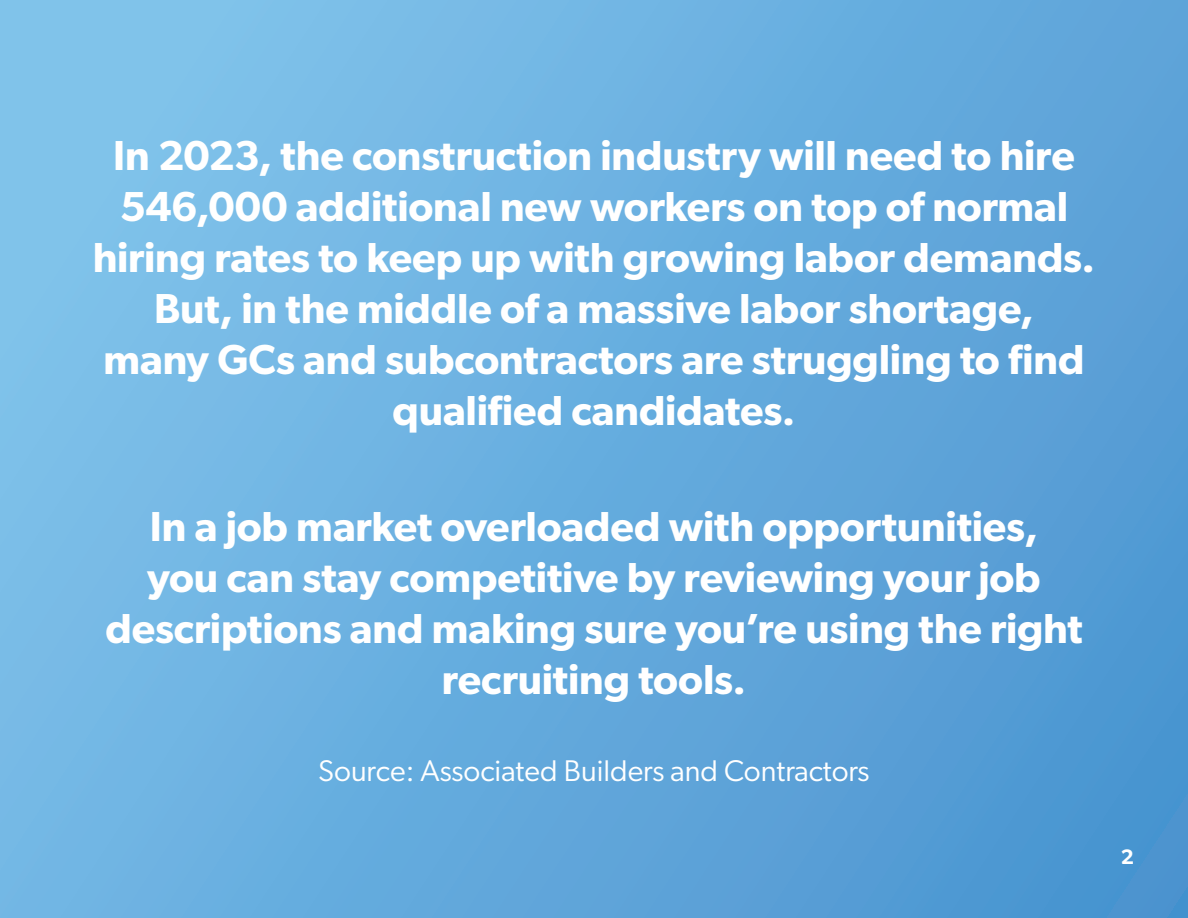
<style>
.page{position:relative;width:1188px;height:918px;background:#fff}
.page>*{position:absolute;margin:0;border:0;box-sizing:border-box;transform-origin:0 0}
.White_Centered_Headi{font:600 42px/51px "Gibson";letter-spacing:-.005em;color:#fff;text-align:center}
.White_Body{font:30px "Gibson";color:#fff}
.Section_Header{font:600 21px "Gibson";color:#fff}
</style>
<div class="page">
<div style="left:0;top:0;width:1188px;height:918px;background:linear-gradient(to right,#7dc0e9,#539bd4)"></div>
<p class="White_Centered_Headi" style="left:93px;top:129px;width:1004px">In 2023, the construction industry will need to hire 546,000 additional new workers on top of normal hiring rates to keep up with growing labor demands.<br>But, in the middle of a massive labor shortage,<br>many GCs and subcontractors are struggling to find qualified candidates.</p>
<p class="White_Centered_Headi" style="left:105px;top:500px;width:979px">In a job market overloaded with opportunities,<br>you can stay competitive by reviewing your job descriptions and making sure you’re using the right recruiting tools.</p>
<p class="White_Body" style="left:318px;top:753px;width:553px">Source: Associated Builders and Contractors</p>
<p class="Section_Header" style="left:1121px;top:844px;width:15px">2</p>
</div>
